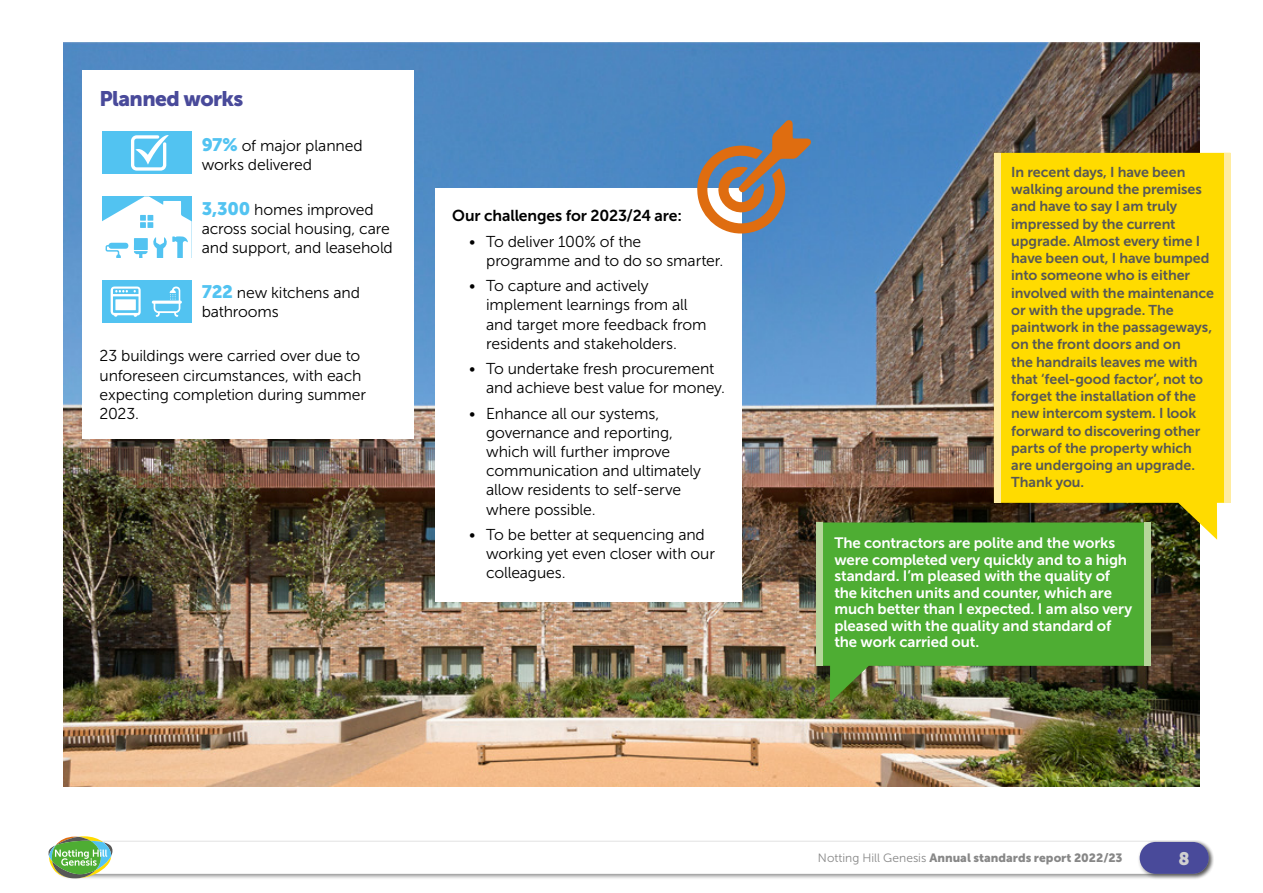
<style>
.page{position:relative;width:1263px;height:893px;background:#fff}
.page>*{position:absolute;margin:0;border:0;box-sizing:border-box;transform-origin:0 0}
.t1{font:21px "Museo Sans 900";letter-spacing:-.03em;color:#494a9a}
.t2{font:18px "Museo Sans 900";color:#d0d0d0}
.t3{font:15.75px/19.2px "Museo Sans 300";letter-spacing:-.01em;color:#000}
.t4{font:15.75px "Museo Sans 700";letter-spacing:-.01em;color:#000}
.t5{font:15px/16.5px "Museo Sans 700";letter-spacing:-.005em;color:#fff}
.t6{font:14.25px/17.2px "Museo Sans 700";letter-spacing:-.005em;color:#575756}
.t7{font:12px "Museo Sans 900";color:#878787}
.s1{font-family:"Museo Sans 900";font-size:18px;color:#52c3f1}
.s2{font-family:"Museo Sans 300"}
</style>
<div class="page">
<div style="left:51px;top:840px;width:1163px;height:39px;background:#000;opacity:.45"></div>
<div style="left:54px;top:842px;width:1155px;height:32px;background:#fff;border-radius:16px"></div>
<div style="left:1137px;top:840px;width:77px;height:39px;background:#000;opacity:.45"></div>
<div style="left:1140px;top:842px;width:69px;height:32px;background:#494a9a;border-radius:16px"></div>
<svg style="left:48px;top:836px;width:65px;height:42px"></svg>
<img style="left:64px;top:43px;width:1135px;height:744px">
<div style="left:83px;top:70px;width:331px;height:369px;background:#fff"></div>
<div style="left:435px;top:188px;width:307px;height:414px;background:#fff"></div>
<svg style="left:102px;top:281px;width:89px;height:42px;background:#76cff3"></svg>
<svg style="left:102px;top:132px;width:89px;height:42px;background:#6bcbf3"></svg>
<svg style="left:102px;top:196px;width:90px;height:62px"></svg>
<svg style="left:696px;top:120px;width:115px;height:116px;background:#8b898c"></svg>
<div style="left:994px;top:153px;width:230px;height:387px;background:#ffdb00"></div>
<div style="left:994px;top:153px;width:7px;height:350px;background:#ffeca0"></div>
<div style="left:1224px;top:153px;width:6px;height:350px;background:#ffeca0"></div>
<svg style="left:816px;top:522px;width:335px;height:181px;background:#509c35"></svg>
<div style="left:816px;top:522px;width:7px;height:144px;background:#b6d69b"></div>
<div style="left:1144px;top:522px;width:7px;height:144px;background:#b6d69b"></div>
<h1 class="t1" style="left:100px;top:87px;width:145px">Planned works</h1>
<p class="t3" style="left:202px;top:136px;width:163px"><span class="s1">97%</span> of major planned works delivered</p>
<p class="t3" style="left:202px;top:200px;width:193px"><span class="s1">3,300</span> homes improved across social housing, care and support, and leasehold</p>
<p class="t3" style="left:202px;top:283px;width:160px"><span class="s1">722</span> new kitchens and bathrooms</p>
<p class="t3" style="left:100px;top:347px;width:268px">23 buildings were carried over due to unforeseen circumstances, with each expecting completion during summer<br>2023.</p>
<p class="t4" style="left:452px;top:207px;width:231px">Our challenges for 2023/24 are:</p>
<p class="t3" style="left:486px;top:232px;width:239px;text-indent:-17px">• To deliver 100% of the programme and to do so smarter.</p>
<p class="t3" style="left:486px;top:276px;width:222px;text-indent:-17px">• To capture and actively implement learnings from all and target more feedback from residents and stakeholders.</p>
<p class="t3" style="left:486px;top:359px;width:240px;text-indent:-17px">• To undertake fresh procurement and achieve best value for money.</p>
<p class="t3" style="left:486px;top:404px;width:216px;text-indent:-17px">• Enhance all our systems, governance and reporting, which will further improve communication and ultimately allow residents to self-serve where possible.</p>
<p class="t3" style="left:486px;top:525px;width:230px;text-indent:-17px">• To be better at sequencing and working yet even closer with our colleagues.</p>
<p class="t6" style="left:1011px;top:163px;width:204px">In recent days, I have been walking around the premises and have to say I am truly impressed by the current upgrade. Almost every time I have been out, I have bumped into someone who is either involved with the maintenance or with the upgrade. The paintwork in the passageways, on the front doors and on<br>the handrails leaves me with that ‘feel-good factor’, not to forget the installation of the new intercom system. I look forward to discovering other parts of the property which are undergoing an upgrade.<br>Thank you.</p>
<p class="t5" style="left:834px;top:535px;width:299px">The contractors are polite and the works were completed very quickly and to a high standard. I’m pleased with the quality of the kitchen units and counter, which are much better than I expected. I am also very pleased with the quality and standard of the work carried out.</p>
<p class="t7" style="left:818px;top:851px;width:306px"><span class="s2">Notting Hill Genesis</span> Annual standards report 2022/23</p>
<p class="t2" style="left:1178px;top:848px;width:13px">8</p>
</div>
